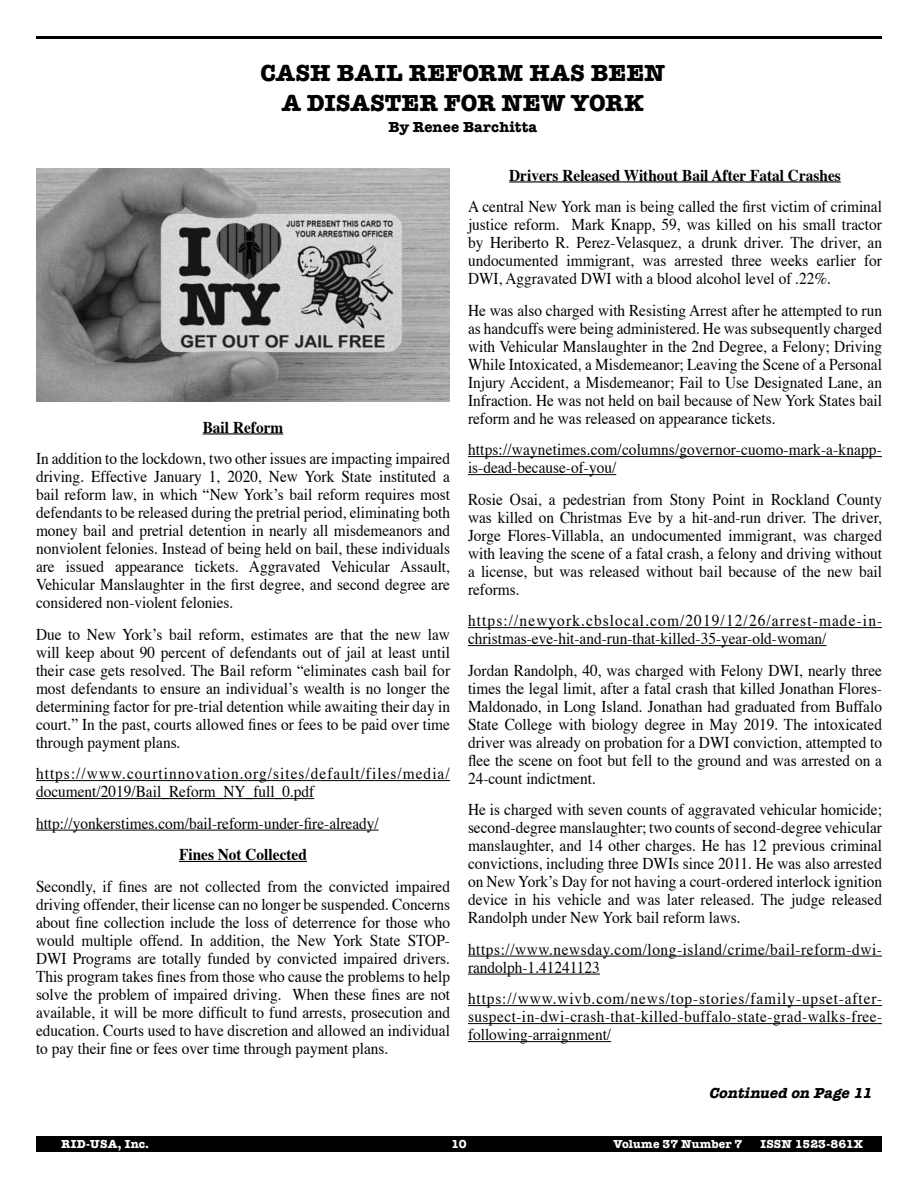
<style>
.page{position:relative;width:918px;height:1188px;background:#fff}
.page>*{position:absolute;margin:0;border:0;box-sizing:border-box;transform-origin:0 0}
.t1{font:700 24px/30px "American Typewriter";color:#000;text-align:center}
.t2{font:16.5px/18px "Times";color:#000;text-align:justify;scale:.93 1}
.t3{font:16.5px/18px "Times";letter-spacing:.065em;color:#000;scale:.93 1}
.t4{font:16.5px/18px "Times";letter-spacing:.035em;color:#000;scale:.93 1}
.t5{font:700 16.5px "Times";color:#000;scale:.93 1}
.t6{font:italic 700 15px "American Typewriter";color:#000}
.t7{font:700 15px "American Typewriter";letter-spacing:.01em;color:#000}
.t8{font:700 12px "American Typewriter";letter-spacing:.01em;color:#fff}
</style>
<div class="page">
<div style="left:36px;top:1136px;width:846px;height:16px;background:#000"></div>
<hr style="left:36px;top:36px;width:846px;height:3px;background:#000">
<hr style="left:203px;top:433px;width:80px;height:2px;background:#000">
<hr style="left:36px;top:780px;width:414px;height:1px;background:#000">
<hr style="left:36px;top:798px;width:278px;height:1px;background:#000">
<hr style="left:36px;top:830px;width:343px;height:1px;background:#000">
<hr style="left:179px;top:861px;width:128px;height:1px;background:#000">
<hr style="left:509px;top:181px;width:332px;height:2px;background:#000">
<hr style="left:468px;top:456px;width:414px;height:1px;background:#000">
<hr style="left:468px;top:474px;width:148px;height:1px;background:#000">
<hr style="left:468px;top:627px;width:414px;height:1px;background:#000">
<hr style="left:468px;top:645px;width:358px;height:1px;background:#000">
<hr style="left:468px;top:956px;width:414px;height:1px;background:#000">
<hr style="left:468px;top:974px;width:132px;height:1px;background:#000">
<hr style="left:468px;top:1005px;width:414px;height:1px;background:#000">
<hr style="left:468px;top:1023px;width:414px;height:1px;background:#000">
<hr style="left:468px;top:1041px;width:143px;height:1px;background:#000">
<img style="left:36px;top:168px;width:414px;height:233px">
<h1 class="t1" style="left:260px;top:57px;width:406px">CASH BAIL REFORM HAS BEEN<br>A DISASTER FOR NEW YORK</h1>
<p class="t7" style="left:388px;top:114px;width:150px">By Renee Barchitta</p>
<p class="t5" style="left:509px;top:159px;width:358px">Drivers Released Without Bail After Fatal Crashes</p>
<p class="t2" style="left:468px;top:196px;width:447px">A central New York man is being called the first victim of criminal justice reform. Mark Knapp, 59, was killed on his small tractor by Heriberto R. Perez-Velasquez, a drunk driver. The driver, an undocumented immigrant, was arrested three weeks earlier for DWI, Aggravated DWI with a blood alcohol level of .22%.</p>
<p class="t2" style="left:468px;top:300px;width:447px">He was also charged with Resisting Arrest after he attempted to run as handcuffs were being administered. He was subsequently charged with Vehicular Manslaughter in the 2nd Degree, a Felony; Driving While Intoxicated, a Misdemeanor; Leaving the Scene of a Personal Injury Accident, a Misdemeanor; Fail to Use Designated Lane, an Infraction. He was not held on bail because of New York States bail reform and he was released on appearance tickets.</p>
<p class="t2" style="left:468px;top:439px;width:447px">https://waynetimes.com/columns/governor-cuomo-mark-a-knapp&shy;is-dead-because-of-you/</p>
<p class="t2" style="left:468px;top:489px;width:447px">Rosie Osai, a pedestrian from Stony Point in Rockland County was killed on Christmas Eve by a hit-and-run driver. The driver, Jorge Flores-Villabla, an undocumented immigrant, was charged with leaving the scene of a fatal crash, a felony and driving without a license, but was released without bail because of the new bail reforms.</p>
<p class="t2" style="left:468px;top:610px;width:447px">https://newyork.cbslocal.com/2019/12/26/arrest-made-in&shy;christmas-eve-hit-and-run-that-killed-35-year-old-woman/</p>
<p class="t2" style="left:468px;top:660px;width:447px">Jordan Randolph, 40, was charged with Felony DWI, nearly three times the legal limit, after a fatal crash that killed Jonathan Flores-Maldonado, in Long Island. Jonathan had graduated from Buffalo State College with biology degree in May 2019. The intoxicated driver was already on probation for a DWI conviction, attempted to flee the scene on foot but fell to the ground and was arrested on a 24-count indictment.</p>
<p class="t2" style="left:468px;top:799px;width:447px">He is charged with seven counts of aggravated vehicular homicide; second-degree manslaughter; two counts of second-degree vehicular manslaughter, and 14 other charges. He has 12 previous criminal convictions, including three DWIs since 2011. He was also arrested on New York’s Day for not having a court-ordered interlock ignition device in his vehicle and was later released. The judge released Randolph under New York bail reform laws.</p>
<p class="t4" style="left:468px;top:939px;width:447px">https://www.newsday.com/long-island/crime/bail-reform-dwi&shy;randolph-1.41241123</p>
<p class="t2" style="left:468px;top:988px;width:447px">https://www.wivb.com/news/top-stories/family-upset-after&shy;suspect-in-dwi-crash-that-killed-buffalo-state-grad-walks-free&shy;following-arraignment/</p>
<p class="t5" style="left:203px;top:411px;width:88px">Bail Reform</p>
<p class="t2" style="left:36px;top:448px;width:447px">In addition to the lockdown, two other issues are impacting impaired driving. Effective January 1, 2020, New York State instituted a bail reform law, in which “New York’s bail reform requires most defendants to be released during the pretrial period, eliminating both money bail and pretrial detention in nearly all misdemeanors and nonviolent felonies. Instead of being held on bail, these individuals are issued appearance tickets. Aggravated Vehicular Assault, Vehicular Manslaughter in the first degree, and second degree are considered non-violent felonies.</p>
<p class="t2" style="left:36px;top:624px;width:447px">Due to New York’s bail reform, estimates are that the new law will keep about 90 percent of defendants out of jail at least until their case gets resolved. The Bail reform “eliminates cash bail for most defendants to ensure an individual’s wealth is no longer the determining factor for pre-trial detention while awaiting their day in court.” In the past, courts allowed fines or fees to be paid over time through payment plans.</p>
<p class="t3" style="left:36px;top:763px;width:446px">https://www.courtinnovation.org/sites/default/files/media/ document/2019/Bail_Reform_NY_full_0.pdf</p>
<p class="t2" style="left:36px;top:813px;width:370px">http://yonkerstimes.com/bail-reform-under-fire-already/</p>
<p class="t5" style="left:179px;top:839px;width:139px">Fines Not Collected</p>
<p class="t2" style="left:36px;top:876px;width:447px">Secondly, if fines are not collected from the convicted impaired driving offender, their license can no longer be suspended. Concerns about fine collection include the loss of deterrence for those who would multiple offend. In addition, the New York State STOP-DWI Programs are totally funded by convicted impaired drivers.<br>This program takes fines from those who cause the problems to help solve the problem of impaired driving. When these fines are not available, it will be more difficult to fund arrests, prosecution and education. Courts used to have discretion and allowed an individual to pay their fine or fees over time through payment plans.</p>
<p class="t6" style="left:709px;top:1080px;width:169px">Continuedon Page11</p>
<p class="t8" style="left:61px;top:1134px;width:90px">RID-USA, Inc.</p>
<p class="t8" style="left:451px;top:1134px;width:17px">10</p>
<p class="t8" style="left:613px;top:1134px;width:131px">Volume 37 Number 7</p>
<p class="t8" style="left:760px;top:1134px;width:104px">ISSN 1523-861X</p>
</div>
